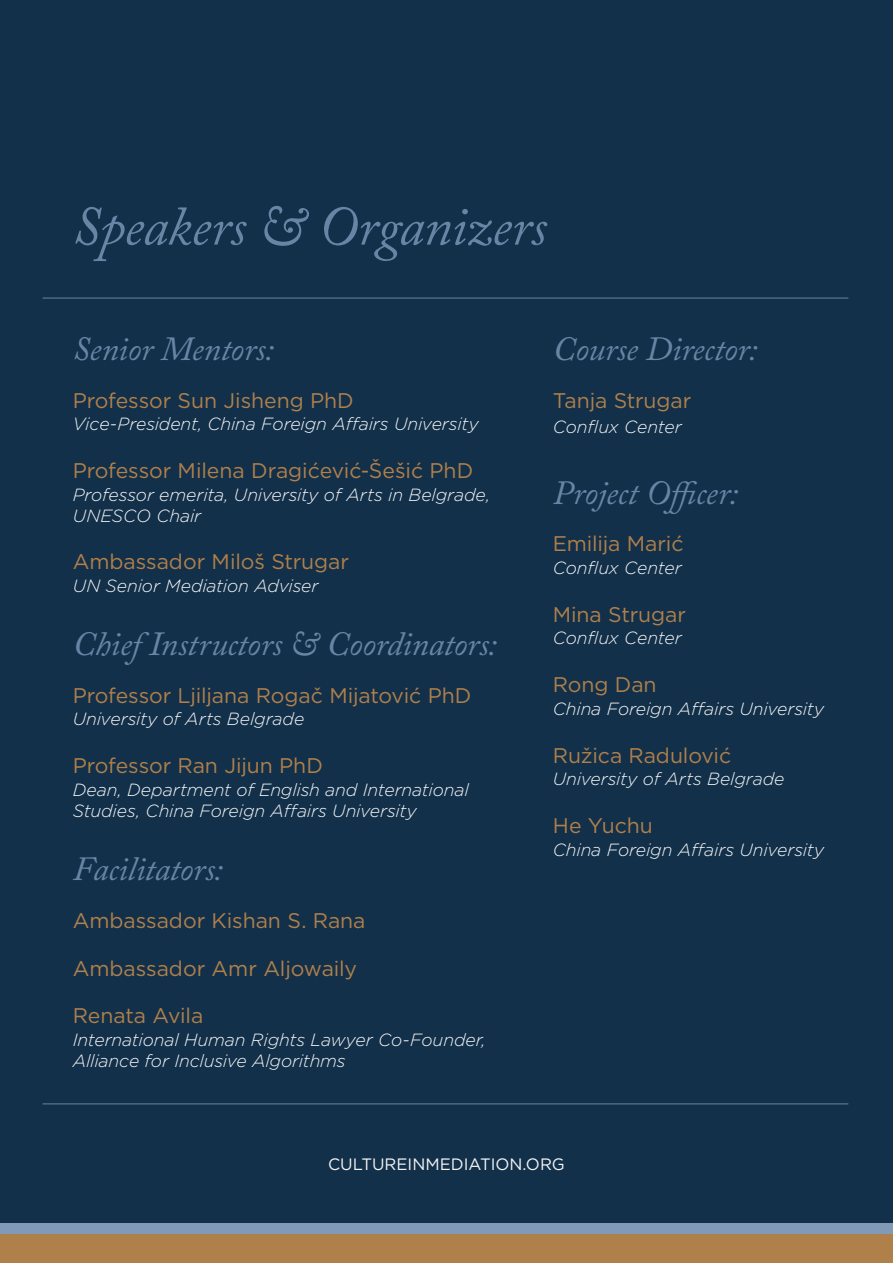
<style>
.page{position:relative;width:893px;height:1263px;background:#12304a}
.page>*{position:absolute;margin:0;border:0;box-sizing:border-box;transform-origin:0 0}
.t1{font:italic 55.05px "Adobe Caslon Pro";letter-spacing:-.01em;color:#6785a4}
.t2{font:italic 33.75px "Adobe Caslon Pro";letter-spacing:-.005em;color:#6785a4}
.t3{font:21.15px "Gotham";letter-spacing:-.005em;color:#b0804a}
.t4{font:italic 300 17.7px/21px "Gotham";letter-spacing:-.005em;color:#f5f5f5}
.t5{font:16.5px "Gotham";color:#f5f5f5}
</style>
<div class="page">
<div style="left:0;top:1233px;width:893px;height:30px;background:#b0804a"></div>
<div style="left:0;top:1223px;width:893px;height:10px;background:#809ab7"></div>
<hr style="left:43px;top:1103px;width:805px;height:1px;background:#6785a4">
<hr style="left:43px;top:298px;width:805px;height:1px;background:#6785a4">
<h1 class="t1" style="left:72px;top:193px;width:476px">Speakers &amp; Organizers</h1>
<h2 class="t2" style="left:73px;top:328px;width:203px">Senior Mentors:</h2>
<p class="t3" style="left:73px;top:387px;width:283px">Professor Sun Jisheng PhD</p>
<p class="t4" style="left:73px;top:413px;width:408px">Vice-President, China Foreign Affairs University</p>
<p class="t3" style="left:73px;top:457px;width:402px">Professor Milena Dragićević-Šešić PhD</p>
<p class="t4" style="left:73px;top:483px;width:419px">Professor emerita, University of Arts in Belgrade,<br>UNESCO Chair</p>
<p class="t3" style="left:73px;top:548px;width:278px">Ambassador Miloš Strugar</p>
<p class="t4" style="left:73px;top:575px;width:247px">UN Senior Mediation Adviser</p>
<h2 class="t2" style="left:73px;top:623px;width:426px">Chief Instructors &amp; Coordinators:</h2>
<p class="t3" style="left:73px;top:682px;width:400px">Professor Ljiljana Rogač Mijatović PhD</p>
<p class="t4" style="left:73px;top:708px;width:233px">University of Arts Belgrade</p>
<p class="t3" style="left:73px;top:752px;width:252px">Professor Ran Jijun PhD</p>
<p class="t4" style="left:73px;top:778px;width:398px">Dean, Department of English and International<br>Studies, China Foreign Affairs University</p>
<h2 class="t2" style="left:73px;top:848px;width:152px">Facilitators:</h2>
<p class="t3" style="left:73px;top:906px;width:294px">Ambassador Kishan S. Rana</p>
<p class="t3" style="left:73px;top:954px;width:286px">Ambassador Amr Aljowaily</p>
<p class="t3" style="left:73px;top:1002px;width:132px">Renata Avila</p>
<p class="t4" style="left:73px;top:1029px;width:414px">International Human Rights Lawyer Co-Founder,<br>Alliance for Inclusive Algorithms</p>
<h2 class="t2" style="left:553px;top:328px;width:206px">Course Director:</h2>
<p class="t3" style="left:553px;top:387px;width:140px">Tanja Strugar</p>
<p class="t4" style="left:553px;top:416px;width:130px">Conflux Center</p>
<h2 class="t2" style="left:553px;top:472px;width:187px">Project Officer:</h2>
<p class="t3" style="left:553px;top:530px;width:132px">Emilija Marić</p>
<p class="t4" style="left:553px;top:557px;width:130px">Conflux Center</p>
<p class="t3" style="left:553px;top:601px;width:135px">Mina Strugar</p>
<p class="t4" style="left:553px;top:627px;width:130px">Conflux Center</p>
<p class="t3" style="left:553px;top:671px;width:105px">Rong Dan</p>
<p class="t4" style="left:553px;top:697px;width:273px">China Foreign Affairs University</p>
<p class="t3" style="left:553px;top:742px;width:180px">Ružica Radulović</p>
<p class="t4" style="left:553px;top:768px;width:233px">University of Arts Belgrade</p>
<p class="t3" style="left:553px;top:812px;width:102px">He Yuchu</p>
<p class="t4" style="left:553px;top:838px;width:273px">China Foreign Affairs University</p>
<p class="t5" style="left:328px;top:1153px;width:238px">CULTUREINMEDIATION.ORG</p>
</div>
